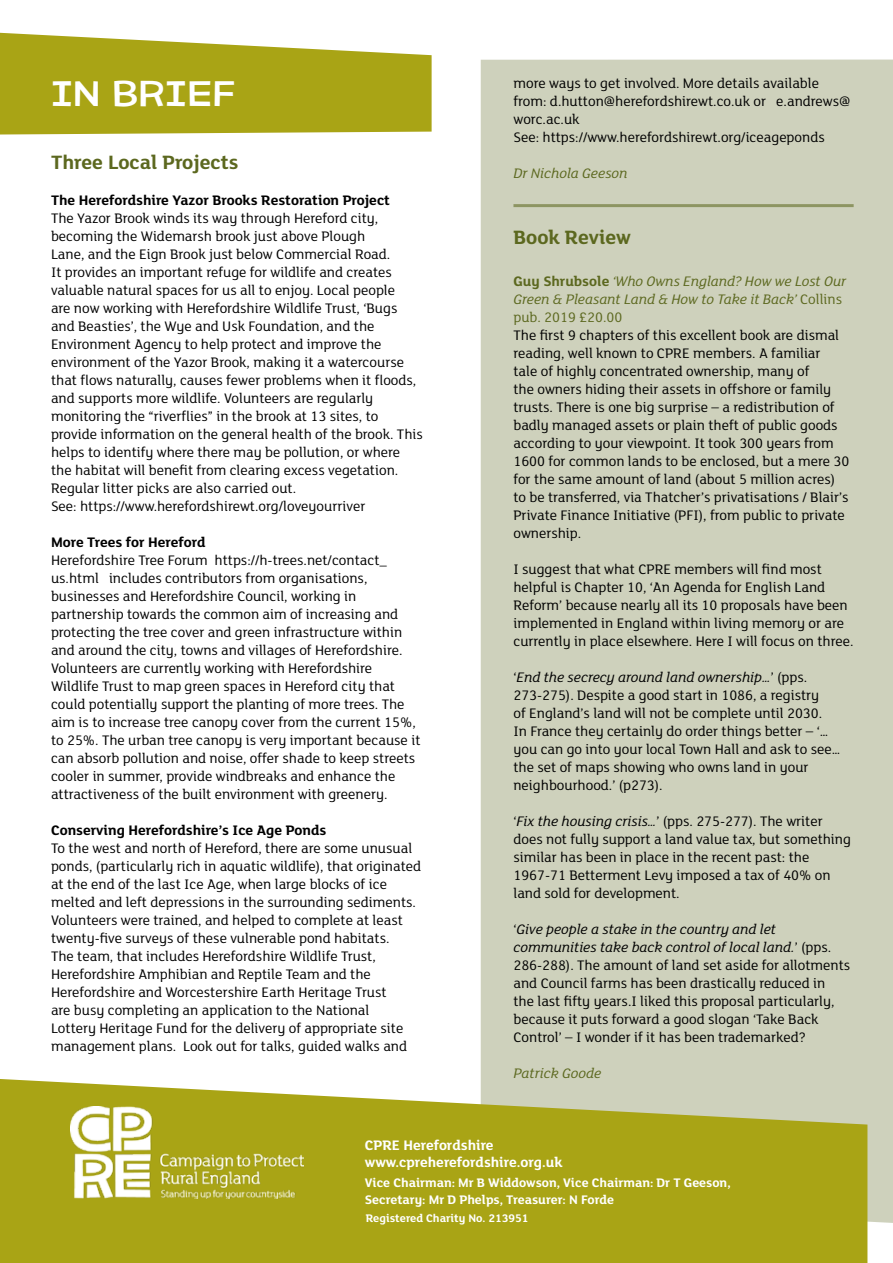
<style>
.page{position:relative;width:893px;height:1263px;background:#fff}
.page>*{position:absolute;margin:0;border:0;box-sizing:border-box;transform-origin:0 0}
.t1{font:34.5px "Rustic Open";color:#fff}
.t2{font:700 21px "FS Lola";color:#5c681f}
.t3{font:15px/18px "FS Lola";color:#000}
.t4{font:italic 15px/18px "FS Lola";color:#5c681f}
.t5{font:700 15px "FS Lola";color:#000}
.t6{font:700 15px/16.5px "FS Lola";color:#fff}
.t7{font:700 13.5px/16.5px "FS Lola";color:#fff}
.t8{font:700 12px "FS Lola";color:#fff}
.s1{font-weight:700;font-style:normal}
.s2{font-style:normal}
.s3{font-style:italic}
</style>
<div class="page">
<div style="left:481px;top:60px;width:412px;height:1165px;background:#ced1bc"></div>
<svg style="left:0;top:1079px;width:867px;height:184px;background:#b0ac2f"></svg>
<img style="left:70px;top:1107px;width:233px;height:91px">
<svg style="left:0;top:33px;width:432px;height:101px;background:#b3ae30"></svg>
<hr style="left:513px;top:204px;width:341px;height:3px;background:#5c681f">
<h1 class="t1" style="left:51px;top:77px;width:186px">IN BRIEF</h1>
<h2 class="t2" style="left:51px;top:148px;width:189px">Three Local Projects</h2>
<p class="t5" style="left:51px;top:190px;width:341px">The Herefordshire Yazor Brooks Restoration Project</p>
<p class="t3" style="left:51px;top:208px;width:373px">The Yazor Brook winds its way through Hereford city, becoming the Widemarsh brook just above Plough<br>Lane, and the Eign Brook just below Commercial Road.<br>It provides an important refuge for wildlife and creates valuable natural spaces for us all to enjoy. Local people<br>are now working with Herefordshire Wildlife Trust, ‘Bugs and Beasties’, the Wye and Usk Foundation, and the Environment Agency to help protect and improve the environment of the Yazor Brook, making it a watercourse that flows naturally, causes fewer problems when it floods, and supports more wildlife. Volunteers are regularly monitoring the “riverflies” in the brook at 13 sites, to provide information on the general health of the brook. This helps to identify where there may be pollution, or where the habitat will benefit from clearing excess vegetation.<br>Regular litter picks are also carried out.<br>See: https://www.herefordshirewt.org/loveyourriver</p>
<p class="t5" style="left:51px;top:532px;width:156px">More Trees for Hereford</p>
<p class="t3" style="left:51px;top:550px;width:371px">Herefordshire Tree Forum https://h-trees.net/contact_ us.html includes contributors from organisations, businesses and Herefordshire Council, working in partnership towards the common aim of increasing and protecting the tree cover and green infrastructure within and around the city, towns and villages of Herefordshire.<br>Volunteers are currently working with Herefordshire Wildlife Trust to map green spaces in Hereford city that could potentially support the planting of more trees. The aim is to increase tree canopy cover from the current 15%, to 25%. The urban tree canopy is very important because it can absorb pollution and noise, offer shade to keep streets cooler in summer, provide windbreaks and enhance the attractiveness of the built environment with greenery.</p>
<p class="t5" style="left:51px;top:820px;width:277px">Conserving Herefordshire’s Ice Age Ponds</p>
<p class="t3" style="left:51px;top:838px;width:372px">To the west and north of Hereford, there are some unusual ponds, (particularly rich in aquatic wildlife), that originated at the end of the last Ice Age, when large blocks of ice melted and left depressions in the surrounding sediments.<br>Volunteers were trained, and helped to complete at least twenty-five surveys of these vulnerable pond habitats.<br>The team, that includes Herefordshire Wildlife Trust, Herefordshire Amphibian and Reptile Team and the Herefordshire and Worcestershire Earth Heritage Trust<br>are busy completing an application to the National<br>Lottery Heritage Fund for the delivery of appropriate site management plans. Look out for talks, guided walks and</p>
<p class="t3" style="left:513px;top:73px;width:338px">more ways to get involved. More details available from: d.hutton@herefordshirewt.co.uk or e.andrews@ worc.ac.uk<br>See: https://www.herefordshirewt.org/iceageponds</p>
<p class="t4" style="left:513px;top:163px;width:116px">Dr Nichola Geeson</p>
<h2 class="t2" style="left:513px;top:223px;width:119px">Book Review</h2>
<p class="t4" style="left:513px;top:271px;width:334px"><span class="s1">Guy Shrubsole</span> ‘Who Owns England? How we Lost Our<br>Green &amp; Pleasant Land &amp; How to Take it Back’ <span class="s2">Collins pub. 2019 £20.00</span></p>
<p class="t3" style="left:513px;top:325px;width:337px">The first 9 chapters of this excellent book are dismal reading, well known to CPRE members. A familiar<br>tale of highly concentrated ownership, many of<br>the owners hiding their assets in offshore or family trusts. There is one big surprise – a redistribution of badly managed assets or plain theft of public goods according to your viewpoint. It took 300 years from 1600 for common lands to be enclosed, but a mere 30 for the same amount of land (about 5 million acres) to be transferred, via Thatcher’s privatisations / Blair’s Private Finance Initiative (PFI), from public to private ownership.</p>
<p class="t3" style="left:513px;top:559px;width:341px">I suggest that what CPRE members will find most helpful is Chapter 10, ‘An Agenda for English Land Reform’ because nearly all its 10 proposals have been implemented in England within living memory or are currently in place elsewhere. Here I will focus on three.</p>
<p class="t3" style="left:513px;top:667px;width:328px">‘<span class="s3">End the secrecy around land ownership…</span>’ (pps.<br>273-275). Despite a good start in 1086, a registry<br>of England’s land will not be complete until 2030.<br>In France they certainly do order things better – ‘… you can go into your local Town Hall and ask to see… the set of maps showing who owns land in your neighbourhood.’ (p273).</p>
<p class="t3" style="left:513px;top:811px;width:339px">‘<span class="s3">Fix the housing crisis…</span>’ (pps. 275-277). The writer does not fully support a land value tax, but something similar has been in place in the recent past: the 1967-71 Betterment Levy imposed a tax of 40% on land sold for development.</p>
<p class="t3" style="left:513px;top:919px;width:338px">‘<span class="s3">Give people a stake in the country and let communities take back control of local land.</span>’ (pps.<br>286-288). The amount of land set aside for allotments and Council farms has been drastically reduced in<br>the last fifty years.I liked this proposal particularly, because it puts forward a good slogan ‘Take Back Control’ – I wonder if it has been trademarked?</p>
<p class="t4" style="left:513px;top:1063px;width:89px">Patrick Goode</p>
<p class="t6" style="left:365px;top:1136px;width:199px">CPRE Herefordshire www.cpreherefordshire.org.uk</p>
<p class="t7" style="left:365px;top:1174px;width:367px">Vice Chairman: Mr B Widdowson, Vice Chairman: Dr T Geeson,<br>Secretary: Mr D Phelps, Treasurer: N Forde</p>
<p class="t8" style="left:366px;top:1210px;width:164px">Registered Charity No. 213951</p>
</div>
